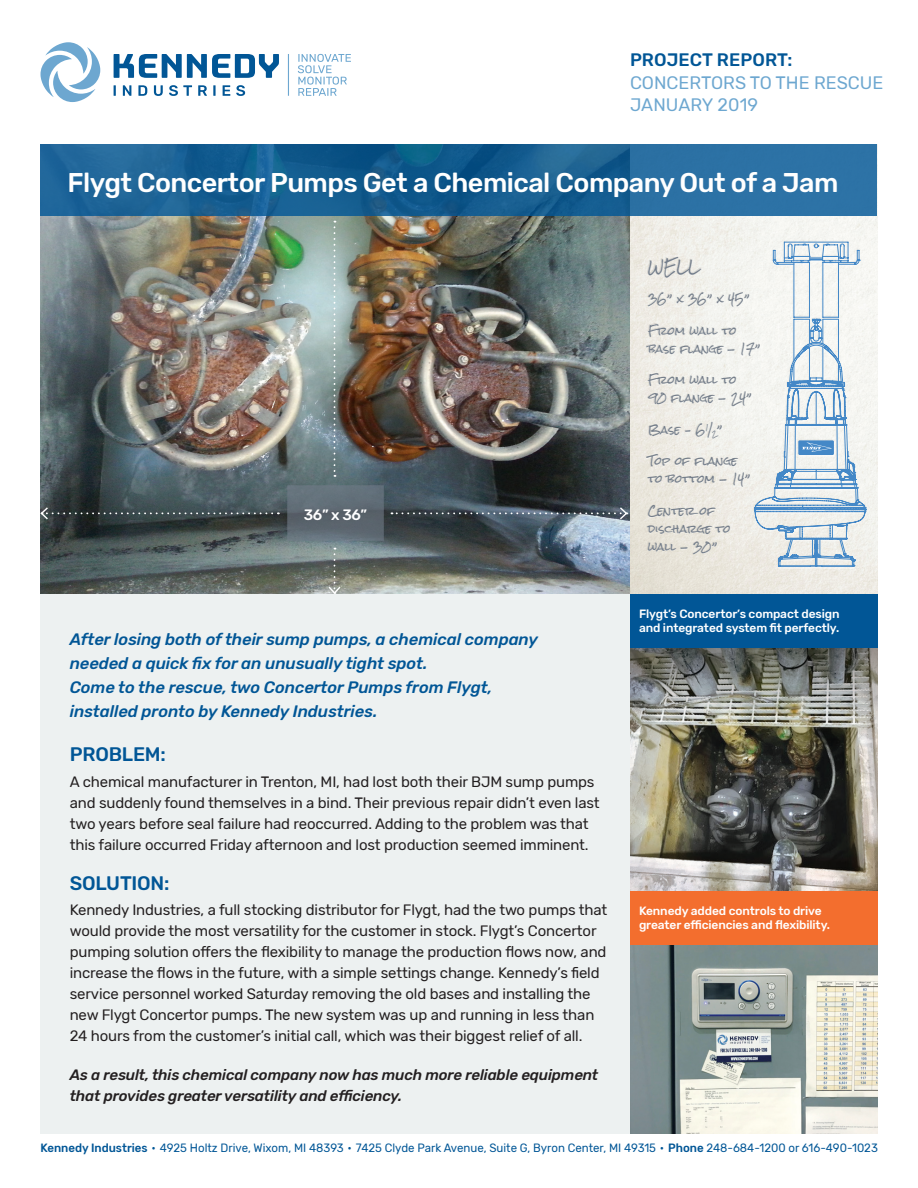
<style>
.page{position:relative;width:918px;height:1188px;background:#fff}
.page>*{position:absolute;margin:0;border:0;box-sizing:border-box;transform-origin:0 0}
.t1{font:500 27px "Rubik";letter-spacing:-.02em;color:#fff}
.t2{font:500 19.5px "Rubik";letter-spacing:-.01em;color:#015696}
.t3{font:18px/22.5px "Rubik";color:#6da7d0}
.t4{font:italic 500 16.5px/24px "Rubik";letter-spacing:-.005em;color:#015696}
.t5{font:15px/21px "Rubik";letter-spacing:-.01em;color:#231f20}
.t6{font:italic 500 15px/21px "Rubik";letter-spacing:-.01em;color:#231f20}
.t7{font:500 15px "Rubik";color:#fff}
.t8{font:14.7px "Rock Salt";color:#737d8a;scale:.57 1}
.t9{font:13.5px "Rock Salt";color:#737d8a}
.t10{font:12px "Rubik";color:#015696;scale:.96 1}
.t11{font:500 12px/14.2px "Rubik";letter-spacing:-.01em;color:#fff}
.t12{font:10.5px/18px "Rock Salt";letter-spacing:.01em;color:#737d8a}
.t13{font:6.15px "Rock Salt";color:#737d8a}
.s1{font-weight:500;color:#015696}
.s2{font-weight:500}
</style>
<div class="page">
<div style="left:40px;top:216px;width:838px;height:918px;background:#edf1f1"></div>
<img style="left:40px;top:216px;width:838px;height:378px">
<div style="left:630px;top:891px;width:248px;height:54px;background:#f36e2e"></div>
<div style="left:630px;top:594px;width:248px;height:54px;background:#015696"></div>
<img style="left:630px;top:945px;width:248px;height:189px">
<img style="left:630px;top:648px;width:248px;height:243px">
<hr style="left:288px;top:54px;width:1px;height:42px;background:#6da7d0">
<svg style="left:298px;top:54px;width:53px;height:42px"></svg>
<svg style="left:114px;top:85px;width:2px;height:11px"></svg>
<svg style="left:123px;top:85px;width:8px;height:11px"></svg>
<svg style="left:138px;top:85px;width:9px;height:11px"></svg>
<svg style="left:154px;top:85px;width:9px;height:11px"></svg>
<svg style="left:169px;top:85px;width:23px;height:11px"></svg>
<svg style="left:198px;top:85px;width:9px;height:11px"></svg>
<svg style="left:213px;top:85px;width:3px;height:11px"></svg>
<svg style="left:223px;top:85px;width:7px;height:11px"></svg>
<svg style="left:236px;top:85px;width:9px;height:11px"></svg>
<svg style="left:41px;top:42px;width:59px;height:60px"></svg>
<svg style="left:114px;top:54px;width:165px;height:24px"></svg>
<svg style="left:40px;top:144px;width:838px;height:72px;background:#1d6496"></svg>
<svg style="left:334px;top:221px;width:1px;height:256px"></svg>
<svg style="left:327px;top:548px;width:15px;height:46px"></svg>
<svg style="left:40px;top:506px;width:232px;height:15px;background:#3d484a"></svg>
<svg style="left:391px;top:506px;width:237px;height:15px;background:#505c67"></svg>
<svg style="left:754px;top:242px;width:113px;height:325px"></svg>
<div style="left:646px;top:257px;width:114px;height:297px;background:#8b8a88;opacity:.3"></div>
<svg style="left:287px;top:485px;width:97px;height:56px;background:#5f6b74"></svg>
<p class="t3" style="left:630px;top:49px;width:255px"><span class="s1">PROJECT REPORT:<br></span>CONCERTORS TO THE RESCUE</p>
<p class="t3" style="left:630px;top:94px;width:130px">JANUARY 2019</p>
<p class="t1" style="left:68px;top:167px;width:773px">Flygt Concertor Pumps Get a Chemical Company Out of a Jam</p>
<p class="t7" style="left:304px;top:506px;width:65px">36” x 36”</p>
<p class="t9" style="left:648px;top:259px;width:53px">WELL</p>
<p class="t12" style="left:648px;top:291px;width:103px">36” x 36” x 45”</p>
<p class="t12" style="left:648px;top:322px;width:114px">From wall to base flange - 17”</p>
<p class="t12" style="left:648px;top:372px;width:105px">From wall to<br>90 flange - 24”</p>
<p class="t12" style="left:648px;top:421px;width:62px">Base – 6<sup>1</sup></p>
<p class="t8" style="left:708px;top:420px;width:8px">/</p>
<p class="t13" style="left:712px;top:430px;width:12px">2<sup>”</sup></p>
<p class="t12" style="left:648px;top:453px;width:104px">Top of flange to bottom - 14”</p>
<p class="t12" style="left:648px;top:502px;width:84px">Center of discharge to wall - 30”</p>
<p class="t11" style="left:639px;top:607px;width:202px">Flygt’s Concertor’s compact design and integrated system fit perfectly.</p>
<p class="t4" style="left:70px;top:627px;width:470px">After losing both of their sump pumps, a chemical company needed a quick fix for an unusually tight spot.<br>Come to the rescue, two Concertor Pumps from Flygt, installed pronto by Kennedy Industries.</p>
<p class="t2" style="left:70px;top:743px;width:98px">PROBLEM:</p>
<p class="t5" style="left:70px;top:771px;width:532px">A chemical manufacturer in Trenton, MI, had lost both their BJM sump pumps and suddenly found themselves in a bind. Their previous repair didn’t even last two years before seal failure had reoccurred. Adding to the problem was that this failure occurred Friday afternoon and lost production seemed imminent.</p>
<p class="t2" style="left:70px;top:872px;width:101px">SOLUTION:</p>
<p class="t5" style="left:70px;top:900px;width:539px">Kennedy Industries, a full stocking distributor for Flygt, had the two pumps that would provide the most versatility for the customer in stock. Flygt’s Concertor pumping solution offers the flexibility to manage the production flows now, and increase the flows in the future, with a simple settings change. Kennedy’s field service personnel worked Saturday removing the old bases and installing the new Flygt Concertor pumps. The new system was up and running in less than 24 hours from the customer’s initial call, which was their biggest relief of all.</p>
<p class="t6" style="left:70px;top:1065px;width:530px">As a result, this chemical company now has much more reliable equipment that provides greater versatility and efficiency.</p>
<p class="t10" style="left:40px;top:1141px;width:874px"><span class="s2">Kennedy Industries</span> • 4925 Holtz Drive, Wixom, MI 48393 • 7425 Clyde Park Avenue, Suite G, Byron Center, MI 49315 • <span class="s2">Phone</span> 248-684-1200 or 616-490-1023</p>
<p class="t11" style="left:639px;top:904px;width:193px">Kennedy added controls to drive greater efficiencies and flexibility.</p>
</div>
